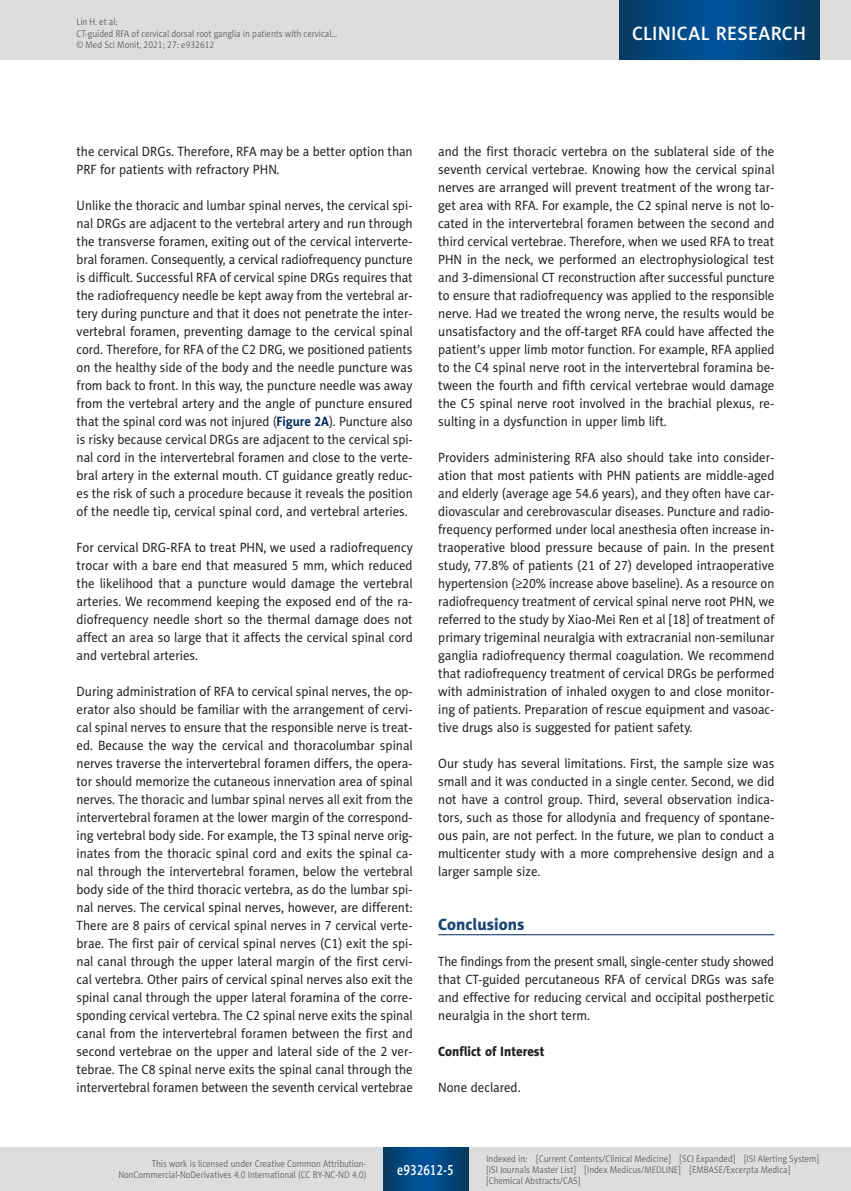
<style>
.page{position:relative;width:851px;height:1191px;background:#fff}
.page>*{position:absolute;margin:0;border:0;box-sizing:border-box;transform-origin:0 0}
.t1{font:19.5px "Naomi Sans EFN Medium";letter-spacing:.015em;color:#fff}
.MSM_Headline_1{font:16.5px "Naomi Sans EFN Heavy";color:#1a4574}
.t2{font:15px "Naomi Sans EFN Medium";color:#fff;scale:.8 1}
.MSM_Body{font:13.5px/18px "Naomi Sans EFN";color:#231f20;text-align:justify;scale:.95 1}
.MSM_Body-2{font:13.5px/18px "Naomi Sans EFN";color:#231f20;text-align:justify;scale:.93 1}
.MSM_Headline_2{font:13.5px "Naomi Sans EFN Heavy";color:#231f20;scale:.95 1}
.t3{font:9.75px/11.2px "Naomi Sans EFN Light";color:#57585a;scale:.9 1}
.s1{font-weight:700;color:#00295c}
.s2{font-family:"Standard Sym L"}
</style>
<div class="page">
<hr style="left:438px;top:934px;width:336px;height:1px;background:#00295c">
<div style="left:0;top:1148px;width:850px;height:43px;background:#dcdddf"></div>
<svg style="left:383px;top:1147px;width:85px;height:43px;background:#02477e"></svg>
<div style="left:0;top:0;width:850px;height:60px;background:#dcdddf"></div>
<svg style="left:619px;top:0;width:200px;height:60px;background:#02477e"></svg>
<p class="t3" style="left:77px;top:16px;width:291px">Lin H. et al:<br>CT-guided RFA of cervical dorsal root ganglia in patients with cervical… © Med Sci Monit, 2021; 27: e932612</p>
<h1 class="t1" style="left:632px;top:22px;width:175px">CLINICAL RESEARCH</h1>
<p class="MSM_Body" style="left:77px;top:142px;width:355px">the cervical DRGs. Therefore, RFA may be a better option than<br>PRF for patients with refractory PHN.</p>
<p class="MSM_Body" style="left:77px;top:196px;width:355px">Unlike the thoracic and lumbar spinal nerves, the cervical spi&shy;nal DRGs are adjacent to the vertebral artery and run through the transverse foramen, exiting out of the cervical interverte&shy;bral foramen. Consequently, a cervical radiofrequency puncture is difficult. Successful RFA of cervical spine DRGs requires that the radiofrequency needle be kept away from the vertebral ar&shy;tery during puncture and that it does not penetrate the inter&shy;vertebral foramen, preventing damage to the cervical spinal cord. Therefore, for RFA of the C2 DRG, we positioned patients on the healthy side of the body and the needle puncture was from back to front. In this way, the puncture needle was away from the vertebral artery and the angle of puncture ensured that the spinal cord was not injured (<span class="s1">Figure 2A</span>). Puncture also is risky because cervical DRGs are adjacent to the cervical spi&shy;nal cord in the intervertebral foramen and close to the verte&shy;bral artery in the external mouth. CT guidance greatly reduc&shy;es the risk of such a procedure because it reveals the position of the needle tip, cervical spinal cord, and vertebral arteries.</p>
<p class="MSM_Body" style="left:77px;top:538px;width:355px">For cervical DRG-RFA to treat PHN, we used a radiofrequency trocar with a bare end that measured 5 mm, which reduced the likelihood that a puncture would damage the vertebral arteries. We recommend keeping the exposed end of the ra&shy;diofrequency needle short so the thermal damage does not affect an area so large that it affects the cervical spinal cord and vertebral arteries.</p>
<p class="MSM_Body" style="left:77px;top:682px;width:355px">During administration of RFA to cervical spinal nerves, the op&shy;erator also should be familiar with the arrangement of cervi&shy;cal spinal nerves to ensure that the responsible nerve is treat&shy;ed. Because the way the cervical and thoracolumbar spinal nerves traverse the intervertebral foramen differs, the opera&shy;tor should memorize the cutaneous innervation area of spinal nerves. The thoracic and lumbar spinal nerves all exit from the intervertebral foramen at the lower margin of the correspond&shy;ing vertebral body side. For example, the T3 spinal nerve orig&shy;inates from the thoracic spinal cord and exits the spinal ca&shy;nal through the intervertebral foramen, below the vertebral body side of the third thoracic vertebra, as do the lumbar spi&shy;nal nerves. The cervical spinal nerves, however, are different:<br>There are 8 pairs of cervical spinal nerves in 7 cervical verte&shy;brae. The first pair of cervical spinal nerves (C1) exit the spi&shy;nal canal through the upper lateral margin of the first cervi&shy;cal vertebra. Other pairs of cervical spinal nerves also exit the spinal canal through the upper lateral foramina of the corre&shy;sponding cervical vertebra. The C2 spinal nerve exits the spinal canal from the intervertebral foramen between the first and second vertebrae on the upper and lateral side of the 2 ver&shy;tebrae. The C8 spinal nerve exits the spinal canal through the intervertebral foramen between the seventh cervical vertebrae</p>
<p class="MSM_Body" style="left:438px;top:142px;width:355px">and the first thoracic vertebra on the sublateral side of the seventh cervical vertebrae. Knowing how the cervical spinal nerves are arranged will prevent treatment of the wrong tar&shy;get area with RFA. For example, the C2 spinal nerve is not lo&shy;cated in the intervertebral foramen between the second and third cervical vertebrae. Therefore, when we used RFA to treat PHN in the neck, we performed an electrophysiological test and 3-dimensional CT reconstruction after successful puncture to ensure that radiofrequency was applied to the responsible nerve. Had we treated the wrong nerve, the results would be unsatisfactory and the off-target RFA could have affected the patient’s upper limb motor function. For example, RFA applied to the C4 spinal nerve root in the intervertebral foramina be&shy;tween the fourth and fifth cervical vertebrae would damage the C5 spinal nerve root involved in the brachial plexus, re&shy;sulting in a dysfunction in upper limb lift.</p>
<p class="MSM_Body" style="left:438px;top:448px;width:355px">Providers administering RFA also should take into consider&shy;ation that most patients with PHN patients are middle-aged and elderly (average age 54.6 years), and they often have car&shy;diovascular and cerebrovascular diseases. Puncture and radio&shy;frequency performed under local anesthesia often increase in&shy;traoperative blood pressure because of pain. In the present study, 77.8% of patients (21 of 27) developed intraoperative hypertension (<span class="s2">³</span>20% increase above baseline). As a resource on radiofrequency treatment of cervical spinal nerve root PHN, we referred to the study by Xiao-Mei Ren et al [18] of treatment of primary trigeminal neuralgia with extracranial non-semilunar ganglia radiofrequency thermal coagulation. We recommend that radiofrequency treatment of cervical DRGs be performed with administration of inhaled oxygen to and close monitor&shy;ing of patients. Preparation of rescue equipment and vasoac&shy;tive drugs also is suggested for patient safety.</p>
<p class="MSM_Body" style="left:438px;top:754px;width:355px">Our study has several limitations. First, the sample size was small and it was conducted in a single center. Second, we did not have a control group. Third, several observation indica&shy;tors, such as those for allodynia and frequency of spontane&shy;ous pain, are not perfect. In the future, we plan to conduct a multicenter study with a more comprehensive design and a larger sample size.</p>
<p class="MSM_Headline_1" style="left:438px;top:914px;width:88px">Conclusions</p>
<p class="MSM_Body-2" style="left:438px;top:952px;width:363px">The findings from the present small, single-center study showed that CT-guided percutaneous RFA of cervical DRGs was safe and effective for reducing cervical and occipital postherpetic neuralgia in the short term.</p>
<p class="MSM_Headline_2" style="left:438px;top:1043px;width:113px">Conflict of Interest</p>
<p class="MSM_Body" style="left:438px;top:1078px;width:88px">None declared.</p>
<p class="t3" style="left:118px;top:1158px;width:277px;text-align:right">This work is licensed under Creative Common Attribution-<br>NonCommercial-NoDerivatives 4.0 International (CC BY-NC-ND 4.0)</p>
<p class="t2" style="left:397px;top:1160px;width:72px">e932612-5</p>
<p class="t3" style="left:486px;top:1152px;width:371px">Indexed in: [Current Contents/Clinical Medicine] [SCI Expanded] [ISI Alerting System] [ISI Journals Master List] [Index Medicus/MEDLINE] [EMBASE/Excerpta Medica] [Chemical Abstracts/CAS]</p>
</div>
